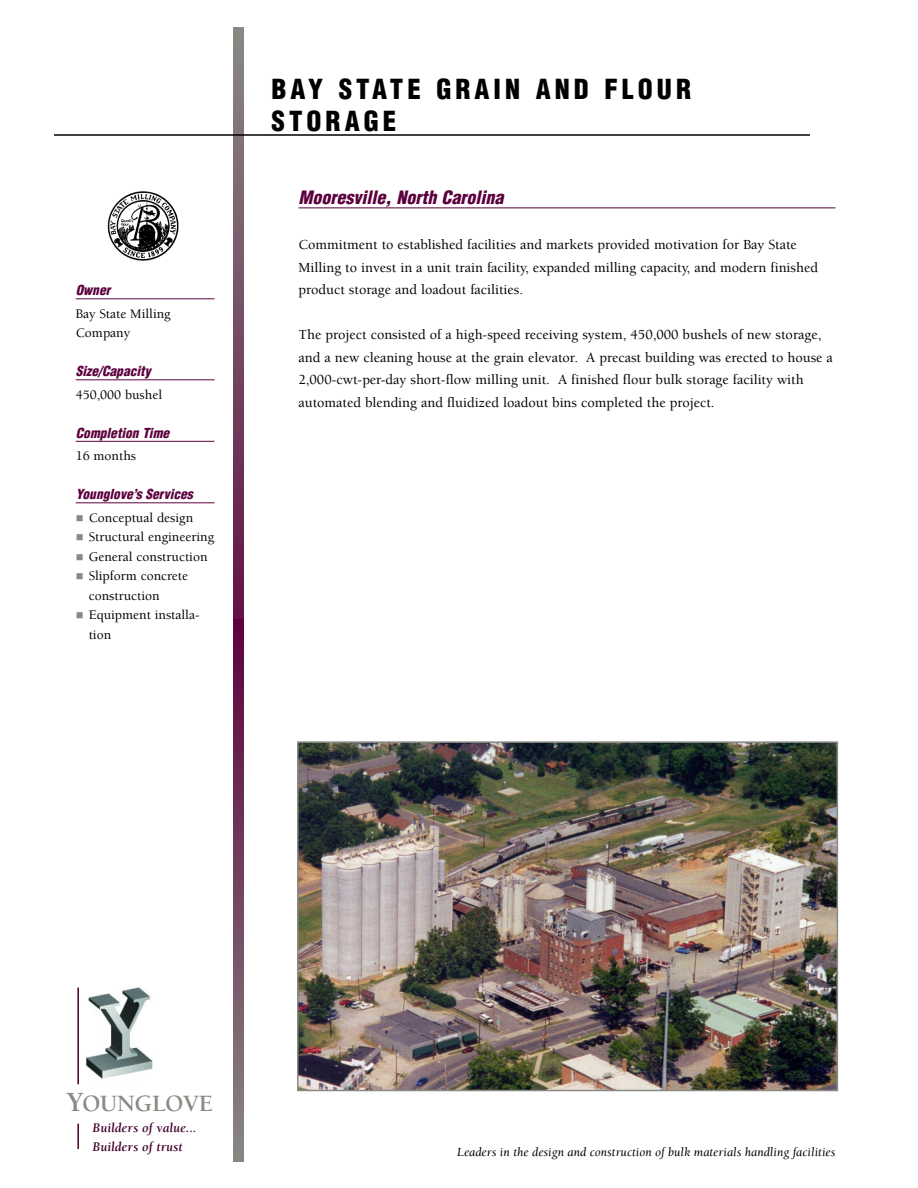
<style>
.page{position:relative;width:918px;height:1188px;background:#fff}
.page>*{position:absolute;margin:0;border:0;box-sizing:border-box;transform-origin:0 0}
.t1{font:900 condensed 27px/32.4px "Helvetica";letter-spacing:.15em;color:#000}
.t2{font:700 24px "Berkeley";letter-spacing:-.01em;color:#898a84}
.t3{font:italic 900 condensed 18px "Helvetica";color:#5c003d}
.t4{font:500 14.25px/22.5px "Berkeley";color:#000}
.t5{font:500 13.5px/19.5px "Berkeley";color:#000}
.t6{font:italic 900 condensed 13.5px "Helvetica";color:#5c003d}
.t7{font:italic 700 13.5px/19.5px "Berkeley";color:#42002b}
.t8{font:italic 12.75px "Berkeley";color:#000}
.s1{color:#898a84}
.s2{font-size:28.5px}
</style>
<div class="page">
<hr style="left:298px;top:208px;width:538px;height:1px;background:#5c003d">
<svg style="left:233px;top:27px;width:11px;height:592px;background:#754d65"></svg>
<svg style="left:233px;top:619px;width:11px;height:543px;background:#724460"></svg>
<hr style="left:54px;top:134px;width:756px;height:2px;background:#000">
<img style="left:300px;top:744px;width:535px;height:344px">
<div style="left:297px;top:741px;width:541px;height:350px;border:2px solid #898a84"></div>
<hr style="left:76px;top:298px;width:138px;height:1px;background:#5c003d">
<hr style="left:76px;top:379px;width:138px;height:1px;background:#5c003d">
<hr style="left:76px;top:441px;width:138px;height:1px;background:#5c003d">
<hr style="left:76px;top:502px;width:138px;height:1px;background:#5c003d">
<img style="left:86px;top:987px;width:67px;height:92px">
<hr style="left:77px;top:988px;width:2px;height:96px;background:#42002b">
<hr style="left:77px;top:1124px;width:2px;height:25px;background:#42002b">
<img style="left:107px;top:191px;width:72px;height:70px">
<p class="t6" style="left:76px;top:285px;width:36px">Owner</p>
<p class="t5" style="left:76px;top:305px;width:97px">Bay State Milling<br>Company</p>
<p class="t6" style="left:76px;top:366px;width:76px">Size/Capacity</p>
<p class="t5" style="left:76px;top:386px;width:88px">450,000 bushel</p>
<p class="t6" style="left:76px;top:427px;width:95px">Completion Time</p>
<p class="t5" style="left:76px;top:447px;width:62px">16 months</p>
<p class="t6" style="left:76px;top:489px;width:119px">Younglove’s Services</p>
<p class="t5" style="left:76px;top:509px;width:119px"><span class="s1">■</span> Conceptual design</p>
<p class="t5" style="left:76px;top:528px;width:140px"><span class="s1">■</span> Structural engineering</p>
<p class="t5" style="left:76px;top:548px;width:133px"><span class="s1">■</span> General construction</p>
<p class="t5" style="left:89px;top:567px;width:101px;text-indent:-13px"><span class="s1">■</span> Slipform concrete construction</p>
<p class="t5" style="left:89px;top:606px;width:112px;text-indent:-13px"><span class="s1">■</span> Equipment installa&shy;tion</p>
<h1 class="t1" style="left:271px;top:75px;width:421px">BAY STATE GRAIN AND FLOUR<br>STORAGE</h1>
<p class="t3" style="left:298px;top:190px;width:206px">Mooresville, North Carolina</p>
<p class="t4" style="left:298px;top:234px;width:521px">Commitment to established facilities and markets provided motivation for Bay State<br>Milling to invest in a unit train facility, expanded milling capacity, and modern finished product storage and loadout facilities.</p>
<p class="t4" style="left:298px;top:324px;width:536px">The project consisted of a high-speed receiving system, 450,000 bushels of new storage, and a new cleaning house at the grain elevator. A precast building was erected to house a 2,000-cwt-per-day short-flow milling unit. A finished flour bulk storage facility with automated blending and fluidized loadout bins completed the project.</p>
<h2 class="t2" style="left:67px;top:1094px;width:148px"><span class="s2">Y</span>OUNGLOVE</h2>
<p class="t7" style="left:92px;top:1119px;width:106px">Builders of value...<br>Builders of trust</p>
<p class="t8" style="left:457px;top:1147px;width:380px">Leaders in the design and construction of bulk materials handling facilities</p>
</div>
